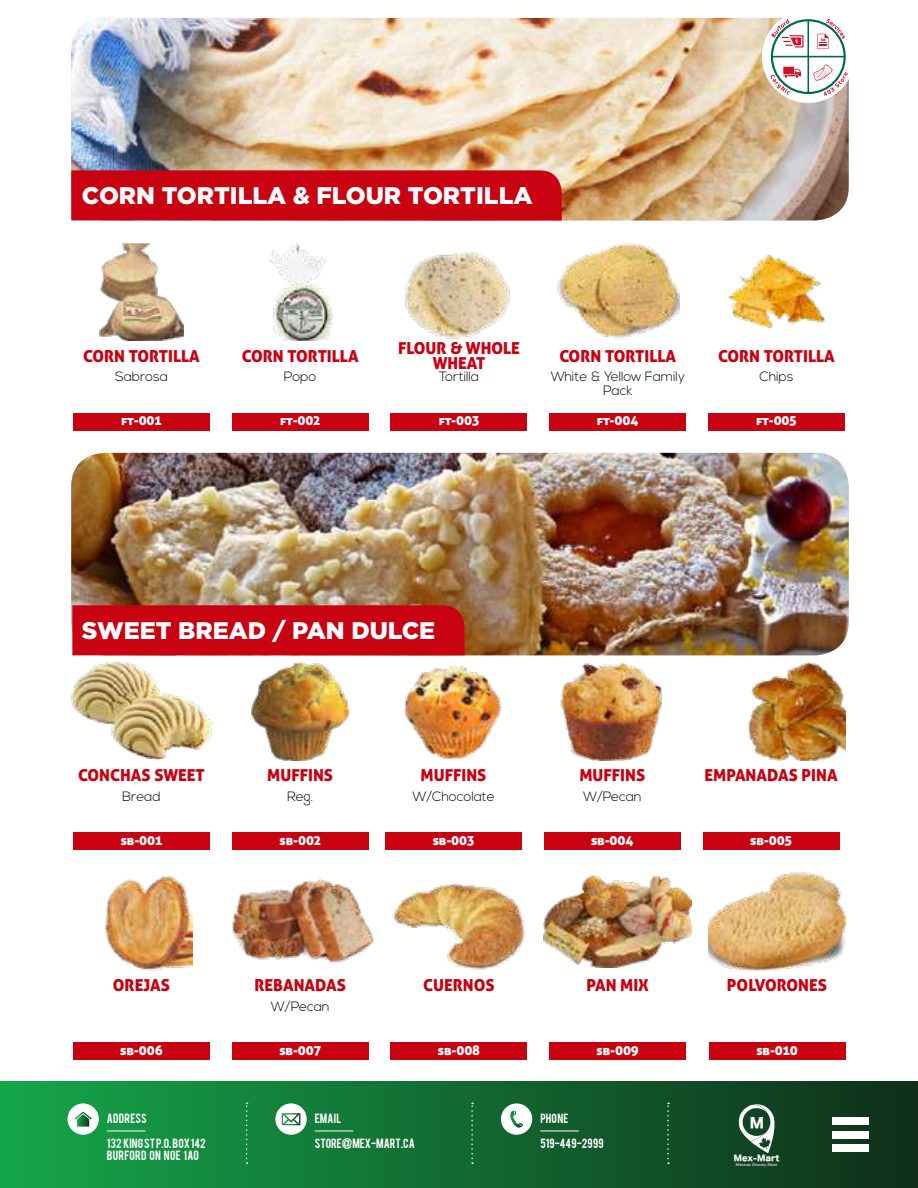
<style>
.page{position:relative;width:918px;height:1188px;background:#fff}
.page>*{position:absolute;margin:0;border:0;box-sizing:border-box;transform-origin:0 0}
.t1{font:900 24px "Gotham";color:#fff}
.t2{font:16.5px/15px "Aller Display";color:#c90212;text-align:center}
.t3{font:13.8px "Hira Kaku Std N W8";color:#fff}
.t4{font:13.5px "Aller Display";letter-spacing:-.01em;color:#fff}
.t5{font:300 13.5px/13.5px "Nexa";letter-spacing:-.01em;color:#000;text-align:center}
.t6{font:10.5px/12.6px "Bebas";color:#fff}
.t7{font:10.5px "Bebas";letter-spacing:.02em;color:#fff}
.t8{font:8.1px "Hira Kaku Std N W8";color:#fff}
.t9{font:4.05px "Helvetica Neue";color:#fff}
</style>
<div class="page">
<img style="left:100px;top:243px;width:83px;height:98px">
<div style="left:73px;top:413px;width:137px;height:17px;background:#c90212"></div>
<img style="left:269px;top:243px;width:63px;height:98px">
<div style="left:232px;top:413px;width:136px;height:17px;background:#c90212"></div>
<img style="left:404px;top:252px;width:106px;height:87px">
<div style="left:391px;top:413px;width:136px;height:17px;background:#c90212"></div>
<img style="left:557px;top:243px;width:123px;height:97px">
<div style="left:550px;top:413px;width:136px;height:17px;background:#c90212"></div>
<img style="left:728px;top:254px;width:97px;height:75px">
<div style="left:708px;top:413px;width:137px;height:17px;background:#c90212"></div>
<img style="left:71px;top:663px;width:141px;height:97px">
<div style="left:73px;top:833px;width:137px;height:17px;background:#c90212"></div>
<img style="left:252px;top:663px;width:97px;height:97px">
<div style="left:232px;top:833px;width:136px;height:17px;background:#c90212"></div>
<img style="left:71px;top:453px;width:778px;height:202px">
<img style="left:71px;top:18px;width:778px;height:202px">
<div style="left:72px;top:605px;width:393px;height:50px;background:#c90212"></div>
<div style="left:71px;top:170px;width:491px;height:50px;background:#c90212"></div>
<img style="left:404px;top:666px;width:98px;height:94px">
<div style="left:386px;top:833px;width:136px;height:17px;background:#c90212"></div>
<img style="left:560px;top:663px;width:102px;height:97px">
<div style="left:544px;top:833px;width:136px;height:17px;background:#c90212"></div>
<img style="left:749px;top:663px;width:96px;height:97px">
<div style="left:703px;top:833px;width:136px;height:17px;background:#c90212"></div>
<img style="left:104px;top:876px;width:88px;height:94px">
<div style="left:73px;top:1043px;width:137px;height:17px;background:#c90212"></div>
<img style="left:232px;top:878px;width:142px;height:85px">
<div style="left:232px;top:1043px;width:136px;height:17px;background:#c90212"></div>
<img style="left:392px;top:883px;width:134px;height:87px">
<div style="left:391px;top:1043px;width:136px;height:17px;background:#c90212"></div>
<img style="left:544px;top:875px;width:148px;height:92px">
<div style="left:550px;top:1043px;width:136px;height:17px;background:#c90212"></div>
<img style="left:709px;top:873px;width:136px;height:97px">
<div style="left:709px;top:1043px;width:136px;height:17px;background:#c90212"></div>
<div style="left:762px;top:10px;width:93px;height:93px;background:#fff;border-radius:50%"></div>
<svg style="left:771px;top:19px;width:77px;height:77px"></svg>
<div style="left:0;top:1082px;width:918px;height:106px;background:linear-gradient(to right,#15a64a,#11311b)"></div>
<div style="left:67px;top:1103px;width:32px;height:32px;background:#fff;border-radius:50%"></div>
<svg style="left:275px;top:1103px;width:32px;height:32px"></svg>
<svg style="left:246px;top:1103px;width:2px;height:61px"></svg>
<svg style="left:471px;top:1103px;width:2px;height:61px"></svg>
<svg style="left:667px;top:1103px;width:2px;height:61px"></svg>
<svg style="left:282px;top:1113px;width:18px;height:12px"></svg>
<svg style="left:75px;top:1112px;width:17px;height:15px"></svg>
<hr style="left:315px;top:1131px;width:38px;height:1px;background:#fff">
<hr style="left:107px;top:1131px;width:38px;height:1px;background:#fff">
<div style="left:501px;top:1103px;width:31px;height:32px;background:#fff;border-radius:50%"></div>
<svg style="left:510px;top:1111px;width:13px;height:17px"></svg>
<hr style="left:540px;top:1131px;width:39px;height:1px;background:#fff">
<div style="left:832px;top:1117px;width:36px;height:8px;background:#fff"></div>
<div style="left:832px;top:1131px;width:36px;height:7px;background:#fff"></div>
<div style="left:832px;top:1145px;width:36px;height:7px;background:#fff"></div>
<svg style="left:738px;top:1104px;width:38px;height:49px"></svg>
<h1 class="t1" style="left:82px;top:182px;width:452px">CORN TORTILLA &amp; FLOUR TORTILLA</h1>
<p class="t2" style="left:83px;top:348px;width:118px">CORN TORTILLA</p>
<p class="t5" style="left:115px;top:371px;width:54px">Sabrosa</p>
<p class="t4" style="left:121px;top:412px;width:42px">ft-001</p>
<p class="t2" style="left:242px;top:348px;width:118px">CORN TORTILLA</p>
<p class="t5" style="left:284px;top:371px;width:34px">Popo</p>
<p class="t4" style="left:280px;top:412px;width:42px">ft-002</p>
<p class="t2" style="left:398px;top:341px;width:123px">FLOUR &amp; WHOLE<br>WHEAT</p>
<p class="t5" style="left:439px;top:371px;width:42px">Tortilla</p>
<p class="t4" style="left:439px;top:412px;width:42px">ft-003</p>
<p class="t2" style="left:559px;top:348px;width:118px">CORN TORTILLA</p>
<p class="t5" style="left:551px;top:371px;width:136px">White &amp; Yellow Family<br>Pack</p>
<p class="t4" style="left:597px;top:412px;width:43px">ft-004</p>
<p class="t2" style="left:718px;top:348px;width:118px">CORN TORTILLA</p>
<p class="t5" style="left:759px;top:371px;width:36px">Chips</p>
<p class="t4" style="left:756px;top:412px;width:42px">ft-005</p>
<h1 class="t1" style="left:82px;top:616px;width:355px">SWEET BREAD / PAN DULCE</h1>
<p class="t2" style="left:78px;top:768px;width:128px">CONCHAS SWEET</p>
<p class="t5" style="left:122px;top:790px;width:40px">Bread</p>
<p class="t4" style="left:121px;top:832px;width:43px">sb-001</p>
<p class="t2" style="left:267px;top:768px;width:68px">MUFFINS</p>
<p class="t5" style="left:287px;top:790px;width:28px">Reg.</p>
<p class="t4" style="left:280px;top:832px;width:43px">sb-002</p>
<p class="t2" style="left:421px;top:768px;width:68px">MUFFINS</p>
<p class="t5" style="left:412px;top:790px;width:84px">W/Chocolate</p>
<p class="t4" style="left:433px;top:832px;width:43px">sb-003</p>
<p class="t2" style="left:579px;top:768px;width:68px">MUFFINS</p>
<p class="t5" style="left:583px;top:790px;width:60px">W/Pecan</p>
<p class="t4" style="left:591px;top:832px;width:44px">sb-004</p>
<p class="t2" style="left:705px;top:768px;width:135px">EMPANADAS PINA</p>
<p class="t4" style="left:750px;top:832px;width:43px">sb-005</p>
<p class="t2" style="left:113px;top:978px;width:59px">OREJAS</p>
<p class="t4" style="left:120px;top:1041px;width:44px">sb-006</p>
<p class="t2" style="left:254px;top:978px;width:93px">REBANADAS</p>
<p class="t5" style="left:271px;top:1000px;width:60px">W/Pecan</p>
<p class="t4" style="left:279px;top:1041px;width:43px">sb-007</p>
<p class="t2" style="left:423px;top:978px;width:73px">CUERNOS</p>
<p class="t4" style="left:438px;top:1041px;width:44px">sb-008</p>
<p class="t2" style="left:587px;top:978px;width:64px">PAN MIX</p>
<p class="t4" style="left:597px;top:1041px;width:44px">sb-009</p>
<p class="t2" style="left:727px;top:978px;width:102px">POLVORONES</p>
<p class="t4" style="left:756px;top:1041px;width:43px">sb-010</p>
<p class="t7" style="left:107px;top:1110px;width:41px">ADDRESS</p>
<p class="t6" style="left:107px;top:1136px;width:100px">132 KING ST P.O. BOX 142<br>BURFORD ON N0E 1A0</p>
<p class="t6" style="left:315px;top:1111px;width:28px">EMAIL</p>
<p class="t6" style="left:315px;top:1136px;width:101px">STORE@MEX-MART.CA</p>
<p class="t6" style="left:540px;top:1111px;width:30px">PHONE</p>
<p class="t6" style="left:540px;top:1136px;width:65px">519-449-2999</p>
<p class="t3" style="left:750px;top:1115px;width:16px">M</p>
<p class="t8" style="left:734px;top:1153px;width:47px">Mex-Mart</p>
<p class="t9" style="left:736px;top:1162px;width:43px">Mexican Grocery Store</p>
</div>
